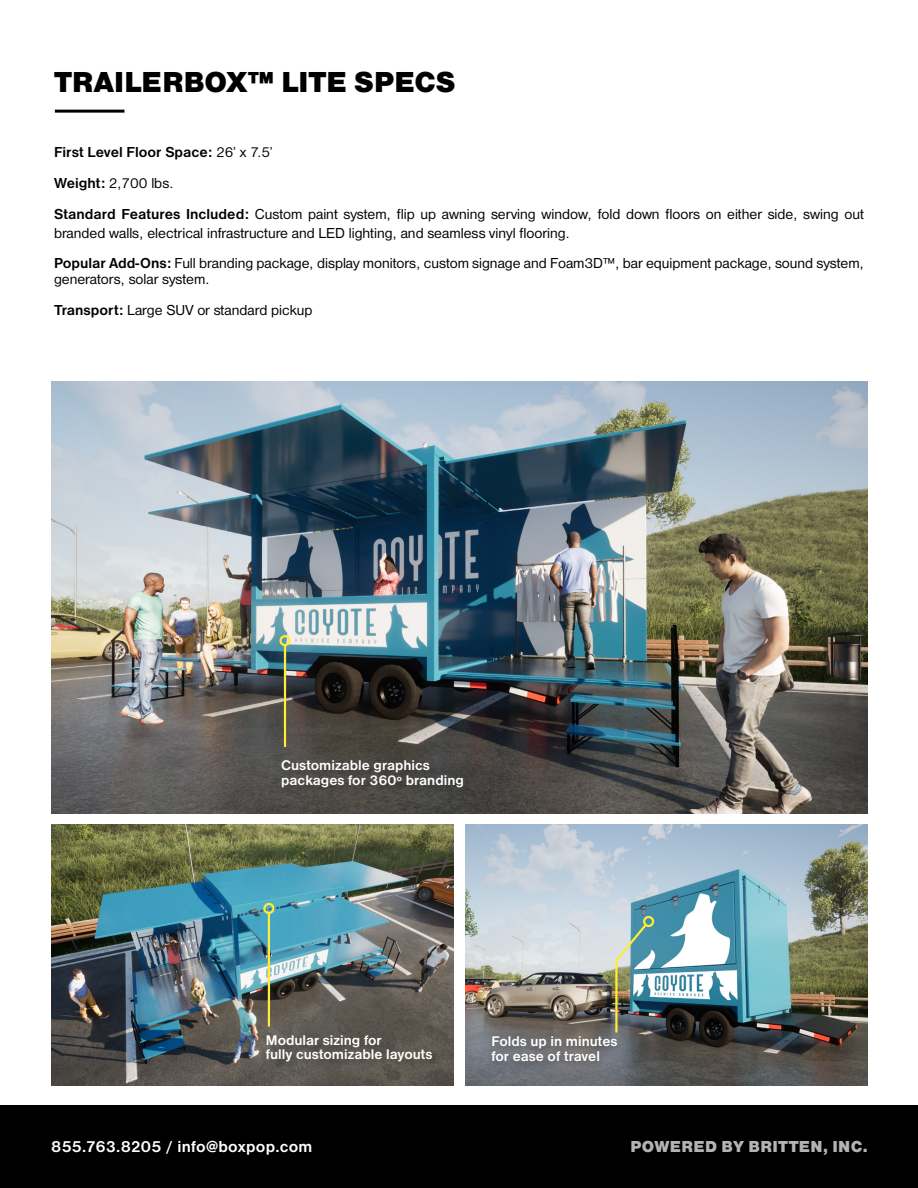
<style>
.page{position:relative;width:918px;height:1188px;background:#fff}
.page>*{position:absolute;margin:0;border:0;box-sizing:border-box;transform-origin:0 0}
.Subhead{font:900 30px "Nimbus San D";color:#000}
.t1{font:700 16.5px "Nimbus San D";letter-spacing:.005em;color:#fff}
.t2{font:900 16.5px "Nimbus San D";letter-spacing:.02em;color:#b3b3b3}
.Technical_Specs{font:15px/19.5px "Nimbus San D";color:#000}
.Technical_Specs-2{font:700 15px "Nimbus San D";color:#000}
.t3{font:700 14.55px "Nimbus San D";color:#fff}
.s1{font-weight:400}
.s2{font-weight:700}
</style>
<div class="page">
<div style="left:0;top:1105px;width:918px;height:83px;background:#000"></div>
<img style="left:51px;top:382px;width:816px;height:432px">
<img style="left:465px;top:824px;width:403px;height:261px">
<hr style="left:55px;top:110px;width:69px;height:3px;background:#000">
<div style="left:282px;top:760px;width:191px;height:36px;background:#231f20;opacity:.39"></div>
<div style="left:486px;top:1033px;width:137px;height:36px;background:#231f20;opacity:.34"></div>
<img style="left:614px;top:922px;width:35px;height:113px">
<div style="left:643px;top:916px;width:11px;height:11px;border:2px solid #ffec36;border-radius:50%"></div>
<hr style="left:284px;top:645px;width:2px;height:102px;background:#ffec36">
<div style="left:279px;top:635px;width:12px;height:11px;border:2px solid #ffec36;border-radius:50%"></div>
<img style="left:51px;top:824px;width:403px;height:261px">
<div style="left:266px;top:1035px;width:176px;height:36px;background:#231f20;opacity:.27"></div>
<hr style="left:268px;top:913px;width:2px;height:114px;background:#ffec36">
<div style="left:263px;top:903px;width:12px;height:11px;border:2px solid #ffec36;border-radius:50%"></div>
<p class="Subhead" style="left:54px;top:64px;width:403px">TRAILERBOX™ LITE SPECS</p>
<p class="Technical_Specs-2" style="left:54px;top:144px;width:220px">First Level Floor Space: <span class="s1">26’ x 7.5’</span></p>
<p class="Technical_Specs" style="left:54px;top:173px;width:121px"><span class="s2">Weight:</span> 2,700 lbs.</p>
<p class="Technical_Specs" style="left:54px;top:204px;width:811px"><span class="s2">Standard Features Included:</span> Custom paint system, flip up awning serving window, fold down floors on either side, swing out branded walls, electrical infrastructure and LED lighting, and seamless vinyl flooring.</p>
<p class="Technical_Specs" style="left:54px;top:255px;width:812px;line-height:16.5px"><span class="s2">Popular Add-Ons:</span> Full branding package, display monitors, custom signage and Foam3D™, bar equipment package, sound system, generators, solar system.</p>
<p class="Technical_Specs" style="left:54px;top:301px;width:260px"><span class="s2">Transport:</span> Large SUV or standard pickup</p>
<p class="t3" style="left:281px;top:757px;width:150px">Customizable graphics</p>
<p class="t3" style="left:281px;top:772px;width:184px">packages for 360º branding</p>
<p class="t3" style="left:266px;top:1032px;width:117px">Modular sizing for</p>
<p class="t3" style="left:266px;top:1046px;width:168px">fully customizable layouts</p>
<p class="t3" style="left:491px;top:1033px;width:128px">Folds up in minutes</p>
<p class="t3" style="left:491px;top:1048px;width:110px">for ease of travel</p>
<p class="t1" style="left:51px;top:1137px;width:263px">855.763.8205 / info@boxpop.com</p>
<p class="t2" style="left:630px;top:1137px;width:239px">POWERED BY BRITTEN, INC.</p>
</div>
